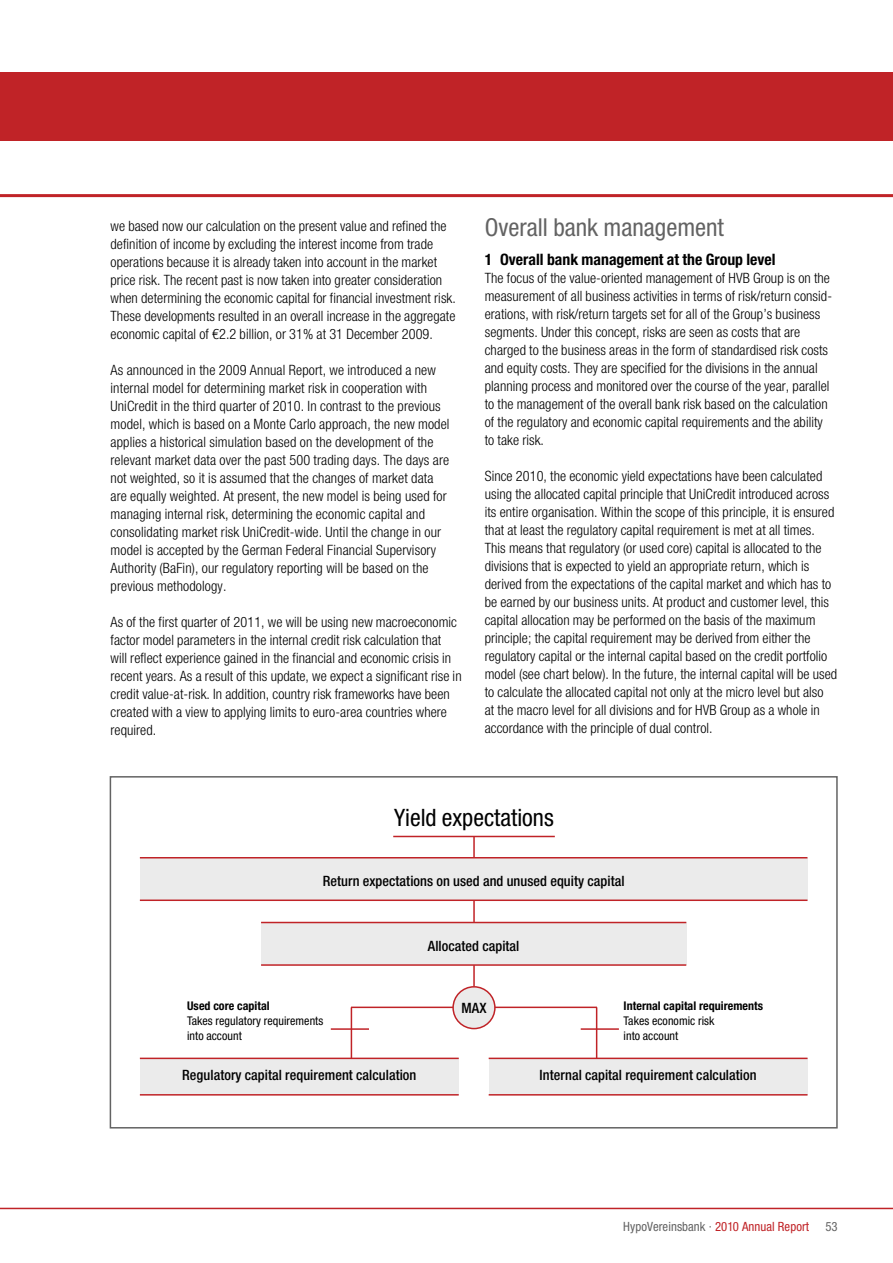
<style>
.page{position:relative;width:893px;height:1263px;background:#fff}
.page>*{position:absolute;margin:0;border:0;box-sizing:border-box;transform-origin:0 0}
.t1{font:condensed 24.75px "Helvetica Neue";color:#636363}
.t2{font:condensed 24px "Helvetica Neue";color:#000}
.t3{font:700 condensed 15.75px "Helvetica Neue";color:#000}
.t4{font:300 14.25px/18px "Helvetica HVB Cond";letter-spacing:.005em;color:#000}
.t5{font:500 14.25px "Helvetica HVB Cond";letter-spacing:.005em;color:#000}
.t6{font:condensed 12.75px "Helvetica Neue";letter-spacing:.005em;color:#636363}
.t7{font:condensed 12px/15px "Helvetica Neue";letter-spacing:.005em;color:#000}
.t8{font:700 condensed 12px "Helvetica Neue";letter-spacing:.005em;color:#000}
.s1{color:#c02327}
</style>
<div class="page">
<hr style="left:0;top:1208px;width:893px;height:1px;background:#c02327">
<div style="left:0;top:72px;width:893px;height:68px;background:#c02327"></div>
<hr style="left:0;top:194px;width:893px;height:3px;background:#c02327">
<div style="left:110px;top:776px;width:728px;height:352px;border:2px solid #636363"></div>
<div style="left:140px;top:858px;width:667px;height:42px;background:#ebebeb"></div>
<hr style="left:393px;top:836px;width:162px;height:1px;background:#c02327">
<hr style="left:473px;top:836px;width:2px;height:22px;background:#c02327">
<hr style="left:473px;top:901px;width:2px;height:21px;background:#c02327">
<hr style="left:473px;top:965px;width:2px;height:21px;background:#c02327">
<hr style="left:495px;top:1006px;width:102px;height:2px;background:#c02327">
<hr style="left:351px;top:1006px;width:102px;height:2px;background:#c02327">
<hr style="left:581px;top:1028px;width:38px;height:2px;background:#c02327">
<hr style="left:331px;top:1028px;width:38px;height:2px;background:#c02327">
<hr style="left:351px;top:1007px;width:1px;height:52px;background:#c02327">
<hr style="left:596px;top:1007px;width:1px;height:52px;background:#c02327">
<hr style="left:140px;top:857px;width:667px;height:1px;background:#c02327">
<hr style="left:140px;top:899px;width:667px;height:2px;background:#c02327">
<div style="left:261px;top:922px;width:425px;height:43px;background:#ebebeb"></div>
<hr style="left:261px;top:922px;width:425px;height:1px;background:#c02327">
<hr style="left:261px;top:964px;width:425px;height:2px;background:#c02327">
<div style="left:489px;top:1058px;width:319px;height:37px;background:#ebebeb"></div>
<hr style="left:489px;top:1057px;width:318px;height:2px;background:#c02327">
<hr style="left:489px;top:1094px;width:318px;height:1px;background:#c02327">
<div style="left:140px;top:1058px;width:319px;height:37px;background:#ebebeb"></div>
<hr style="left:140px;top:1057px;width:319px;height:2px;background:#c02327">
<hr style="left:140px;top:1094px;width:319px;height:1px;background:#c02327">
<div style="left:453px;top:987px;width:42px;height:41px;background:#ebebeb;border-radius:50%"></div>
<div style="left:452px;top:986px;width:44px;height:43px;border:2px solid #c02327;border-radius:50%"></div>
<p class="t4" style="left:111px;top:217px;width:347px">we based now our calculation on the present value and refined the definition of income by excluding the interest income from trade operations because it is already taken into account in the market price risk. The recent past is now taken into greater consideration when determining the economic capital for financial investment risk.<br>These developments resulted in an overall increase in the aggregate economic capital of €2.2 billion, or 31% at 31 December 2009.</p>
<p class="t4" style="left:111px;top:361px;width:341px">As announced in the 2009 Annual Report, we introduced a new internal model for determining market risk in cooperation with UniCredit in the third quarter of 2010. In contrast to the previous model, which is based on a Monte Carlo approach, the new model applies a historical simulation based on the development of the relevant market data over the past 500 trading days. The days are not weighted, so it is assumed that the changes of market data are equally weighted. At present, the new model is being used for managing internal risk, determining the economic capital and consolidating market risk UniCredit-wide. Until the change in our model is accepted by the German Federal Financial Supervisory Authority (BaFin), our regulatory reporting will be based on the previous methodology.</p>
<p class="t4" style="left:111px;top:612px;width:353px">As of the first quarter of 2011, we will be using new macroeconomic factor model parameters in the internal credit risk calculation that<br>will reflect experience gained in the financial and economic crisis in recent years. As a result of this update, we expect a significant rise in credit value-at-risk. In addition, country risk frameworks have been created with a view to applying limits to euro-area countries where required.</p>
<h1 class="t1" style="left:485px;top:212px;width:241px">Overall bank management</h1>
<p class="t3" style="left:485px;top:250px;width:292px">1 Overall bank management at the Group level</p>
<p class="t4" style="left:485px;top:269px;width:349px">The focus of the value-oriented management of HVB Group is on the measurement of all business activities in terms of risk/return consid&shy;erations, with risk/return targets set for all of the Group’s business segments. Under this concept, risks are seen as costs that are charged to the business areas in the form of standardised risk costs and equity costs. They are specified for the divisions in the annual planning process and monitored over the course of the year, parallel to the management of the overall bank risk based on the calculation of the regulatory and economic capital requirements and the ability to take risk.</p>
<p class="t4" style="left:485px;top:467px;width:354px">Since 2010, the economic yield expectations have been calculated using the allocated capital principle that UniCredit introduced across its entire organisation. Within the scope of this principle, it is ensured that at least the regulatory capital requirement is met at all times.<br>This means that regulatory (or used core) capital is allocated to the divisions that is expected to yield an appropriate return, which is derived from the expectations of the capital market and which has to be earned by our business units. At product and customer level, this capital allocation may be performed on the basis of the maximum principle; the capital requirement may be derived from either the regulatory capital or the internal capital based on the credit portfolio model (see chart below). In the future, the internal capital will be used to calculate the allocated capital not only at the micro level but also<br>at the macro level for all divisions and for HVB Group as a whole in accordance with the principle of dual control.</p>
<h2 class="t2" style="left:394px;top:803px;width:161px">Yield expectations</h2>
<p class="t5" style="left:323px;top:872px;width:303px">Return expectations on used and unused equity capital</p>
<p class="t8" style="left:187px;top:999px;width:84px">Used core capital</p>
<p class="t7" style="left:187px;top:1013px;width:138px">Takes regulatory requirements into account</p>
<p class="t5" style="left:428px;top:937px;width:93px">Allocated capital</p>
<p class="t5" style="left:461px;top:1000px;width:26px">MAX</p>
<p class="t8" style="left:624px;top:999px;width:141px">Internal capital requirements</p>
<p class="t7" style="left:624px;top:1013px;width:92px">Takes economic risk into account</p>
<p class="t5" style="left:182px;top:1067px;width:236px">Regulatory capital requirement calculation</p>
<p class="t5" style="left:540px;top:1067px;width:218px">Internal capital requirement calculation</p>
<p class="t6" style="left:623px;top:1218px;width:187px">HypoVereinsbank · <span class="s1">2010 Annual Report</span></p>
<p class="t6" style="left:825px;top:1218px;width:14px">53</p>
</div>
